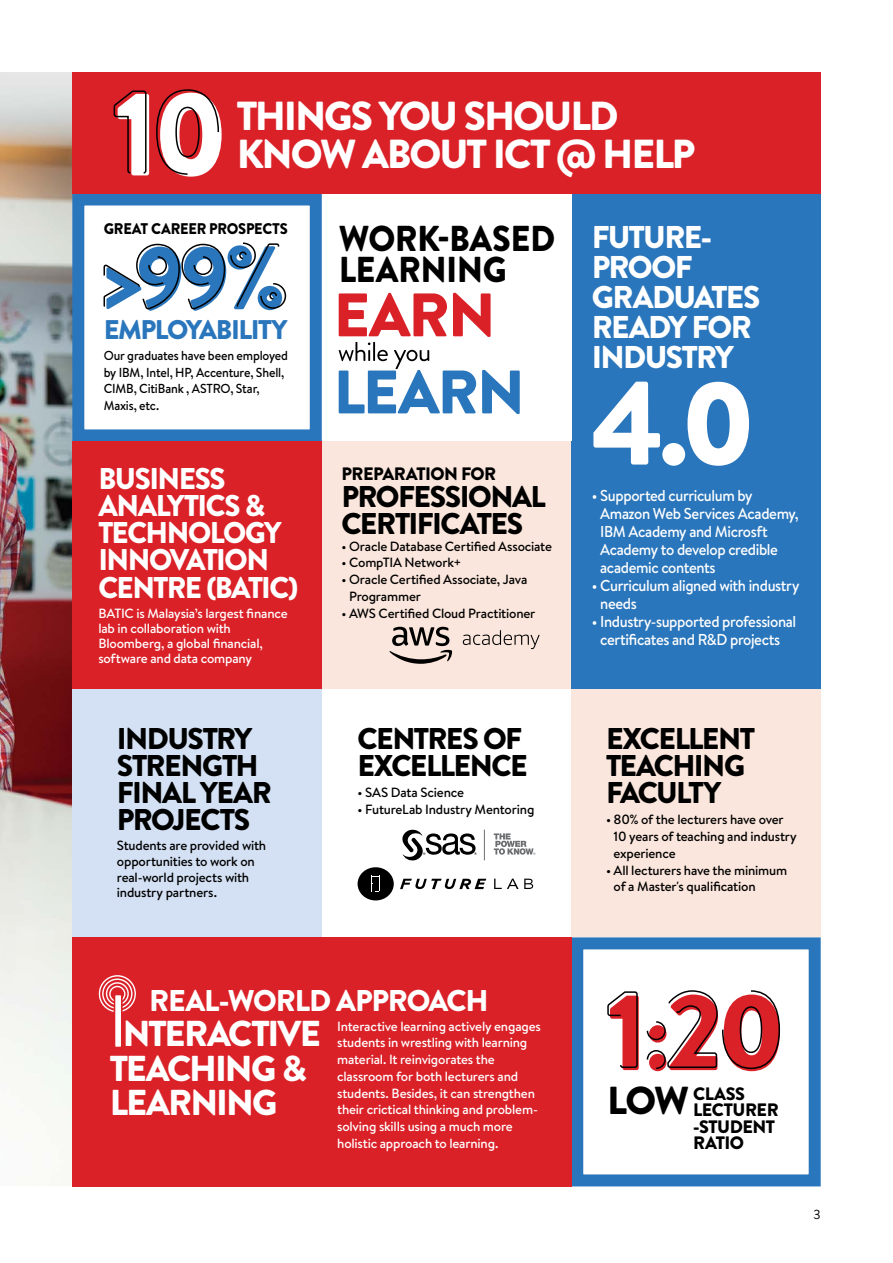
<style>
.page{position:relative;width:893px;height:1263px;background:#fff}
.page>*{position:absolute;margin:0;border:0;box-sizing:border-box;transform-origin:0 0}
.t1{font:900 120px "Brandon Grotesque";color:#fff}
.t2{font:900 109.5px "Brandon Grotesque";color:#da2128}
.t3{font:900 90px "Brandon Grotesque";color:#2a76bc}
.t4{font:900 40.5px "Brandon Grotesque";letter-spacing:-.05em;color:#fff}
.t5{font:900 39px "Brandon Grotesque";color:#000}
.t6{font:900 36px/34.5px "Brandon Grotesque";letter-spacing:-.055em;color:#fff}
.t7{font:900 36px/31.5px "Brandon Grotesque";letter-spacing:-.015em;color:#000;scale:.95 1}
.t8{font:900 31.5px/30px "Brandon Grotesque";letter-spacing:-.05em;color:#fff}
.t9{font:900 30px/27px "Brandon Grotesque";letter-spacing:-.05em;color:#000}
.t10{font:900 30px/27.3px "Brandon Grotesque";letter-spacing:-.05em;color:#fff}
.t11{font:900 27px "Brandon Grotesque";letter-spacing:-.055em;color:#2a76bc}
.t12{font:900 18px/16.5px "Brandon Grotesque";letter-spacing:-.025em;color:#000}
.t13{font:500 15.75px/18px "Brandon Text";letter-spacing:-.025em;color:#fff;scale:.95 1}
.t14{font:900 15.45px "Brandon Text";letter-spacing:-.02em;color:#000;scale:.95 1}
.t15{font:13.5px "Brandon Grotesque";color:#000}
.t16{font:500 13.35px/16.8px "Brandon Text";letter-spacing:-.015em;color:#000}
.t17{font:500 13.35px/16.8px "Brandon Text";letter-spacing:-.015em;color:#fff}
.t18{font:500 13.05px/16.5px "Brandon Text";letter-spacing:-.015em;color:#000;scale:.95 1}
</style>
<div class="page">
<img style="left:0;top:72px;width:72px;height:1113px">
<div style="left:72px;top:193px;width:250px;height:248px;background:#fff;border:12px solid #2a76bc"></div>
<div style="left:72px;top:441px;width:250px;height:248px;background:#da2128"></div>
<div style="left:571px;top:937px;width:250px;height:249px;background:#fff;border:12px solid #2a76bc"></div>
<div style="left:322px;top:441px;width:249px;height:248px;background:#fae6dc"></div>
<div style="left:571px;top:193px;width:250px;height:248px;background:#2a76bc"></div>
<div style="left:72px;top:689px;width:250px;height:248px;background:#d4e1f4"></div>
<div style="left:571px;top:441px;width:250px;height:248px;background:#2a76bc"></div>
<div style="left:571px;top:689px;width:250px;height:248px;background:#fae6dc"></div>
<div style="left:72px;top:937px;width:250px;height:249px;background:#da2128"></div>
<div style="left:322px;top:937px;width:249px;height:249px;background:#da2128"></div>
<div style="left:72px;top:72px;width:749px;height:121px;background:#da2128"></div>
<svg style="left:113px;top:89px;width:106px;height:86px"></svg>
<div style="left:115px;top:995px;width:6px;height:52px;background:#fff"></div>
<svg style="left:98px;top:975px;width:38px;height:37px"></svg>
<svg style="left:607px;top:990px;width:174px;height:80px"></svg>
<svg style="left:339px;top:293px;width:181px;height:121px"></svg>
<svg style="left:494px;top:833px;width:41px;height:22px"></svg>
<svg style="left:402px;top:829px;width:75px;height:32px"></svg>
<hr style="left:484px;top:830px;width:1px;height:30px;background:#6d6e71">
<div style="left:358px;top:867px;width:36px;height:33px;background:#000;border-radius:50%"></div>
<svg style="left:371px;top:876px;width:9px;height:16px"></svg>
<svg style="left:494px;top:879px;width:39px;height:10px"></svg>
<svg style="left:400px;top:879px;width:86px;height:10px"></svg>
<svg style="left:389px;top:627px;width:64px;height:37px"></svg>
<svg style="left:463px;top:630px;width:77px;height:19px"></svg>
<svg style="left:103px;top:242px;width:184px;height:68px"></svg>
<h1 class="t1" style="left:115px;top:49px;width:115px">10</h1>
<h3 class="t4" style="left:237px;top:88px;width:383px">THINGS YOU SHOULD</h3>
<h3 class="t4" style="left:237px;top:125px;width:460px">KNOW ABOUT ICT @ HELP</h3>
<p class="t14" style="left:104px;top:218px;width:195px">GREAT CAREER PROSPECTS</p>
<h3 class="t3" style="left:104px;top:214px;width:183px">&gt;99%</h3>
<h3 class="t11" style="left:104px;top:311px;width:185px">EMPLOYABILITY</h3>
<p class="t18" style="left:104px;top:347px;width:196px">Our graduates have been employed by IBM, Intel, HP, Accenture, Shell,<br>CIMB, CitiBank , ASTRO, Star,<br>Maxis, etc.</p>
<h3 class="t10" style="left:98px;top:465px;width:202px">BUSINESS<br>ANALYTICS &amp;<br>TECHNOLOGY<br>INNOVATION<br>CENTRE (BATIC)</h3>
<p class="t17" style="left:98px;top:605px;width:191px;line-height:15px">BATIC is Malaysia’s largest finance lab in collaboration with<br>Bloomberg, a global financial, software and data company</p>
<h3 class="t9" style="left:117px;top:726px;width:156px">INDUSTRY<br>STRENGTH<br>FINAL YEAR<br>PROJECTS</h3>
<p class="t16" style="left:117px;top:837px;width:151px;line-height:15.8px">Students are provided with opportunities to work on real-world projects with industry partners.</p>
<h3 class="t7" style="left:339px;top:223px;width:229px">WORK-BASED<br>LEARNING</h3>
<h3 class="t12" style="left:342px;top:465px;width:156px">PREPARATION FOR</h3>
<h3 class="t9" style="left:341px;top:483px;width:206px">PROFESSIONAL<br>CERTIFICATES</h3>
<p class="t16" style="left:341px;top:537px;width:212px">• Oracle Database Certified Associate</p>
<p class="t16" style="left:341px;top:554px;width:122px">• CompTIA Network+</p>
<p class="t16" style="left:349px;top:571px;width:180px;text-indent:-8px">• Oracle Certified Associate, Java<br>Programmer</p>
<p class="t16" style="left:341px;top:604px;width:195px">• AWS Certified Cloud Practitioner</p>
<h3 class="t9" style="left:358px;top:726px;width:172px">CENTRES OF<br>EXCELLENCE</h3>
<p class="t16" style="left:358px;top:784px;width:108px">• SAS Data Science</p>
<p class="t16" style="left:358px;top:801px;width:178px">• FutureLab Industry Mentoring</p>
<h3 class="t8" style="left:592px;top:222px;width:170px">FUTURE-<br>PROOF<br>GRADUATES<br>READY FOR<br>INDUSTRY</h3>
<h1 class="t1" style="left:592px;top:338px;width:165px">4.0</h1>
<p class="t13" style="left:600px;top:486px;width:211px;text-indent:-8px">• Supported curriculum by<br>Amazon Web Services Academy,<br>IBM Academy and Microsft<br>Academy to develop credible academic contents</p>
<p class="t13" style="left:600px;top:576px;width:211px;text-indent:-8px">• Curriculum aligned with industry needs</p>
<p class="t13" style="left:592px;top:612px;width:217px;text-align:center">• Industry-supported professional certificates and R&amp;D projects</p>
<h3 class="t9" style="left:606px;top:726px;width:150px">EXCELLENT<br>TEACHING<br>FACULTY</h3>
<p class="t16" style="left:614px;top:811px;width:185px;text-indent:-8px">• 80% of the lecturers have over<br>10 years of teaching and industry experience</p>
<p class="t16" style="left:614px;top:861px;width:175px;text-indent:-8px">• All lecturers have the minimum of a Master's qualification</p>
<h3 class="t10" style="left:149px;top:988px;width:341px">REAL-WORLD APPROACH</h3>
<h3 class="t6" style="left:110px;top:1017px;width:213px;text-indent:13px">NTERACTIVE<br>TEACHING &amp;<br>LEARNING</h3>
<p class="t17" style="left:337px;top:1017px;width:205px">Interactive learning actively engages students in wrestling with learning material. It reinvigorates the classroom for both lecturers and students. Besides, it can strengthen their crictical thinking and problem&shy;solving skills using a much more holistic approach to learning.</p>
<h2 class="t2" style="left:607px;top:955px;width:180px">1:20</h2>
<h3 class="t5" style="left:607px;top:1073px;width:83px">LOW</h3>
<h3 class="t12" style="left:693px;top:1085px;width:87px">CLASS<br>LECTURER -STUDENT<br>RATIO</h3>
<p class="t15" style="left:813px;top:1205px;width:9px">3</p>
</div>
